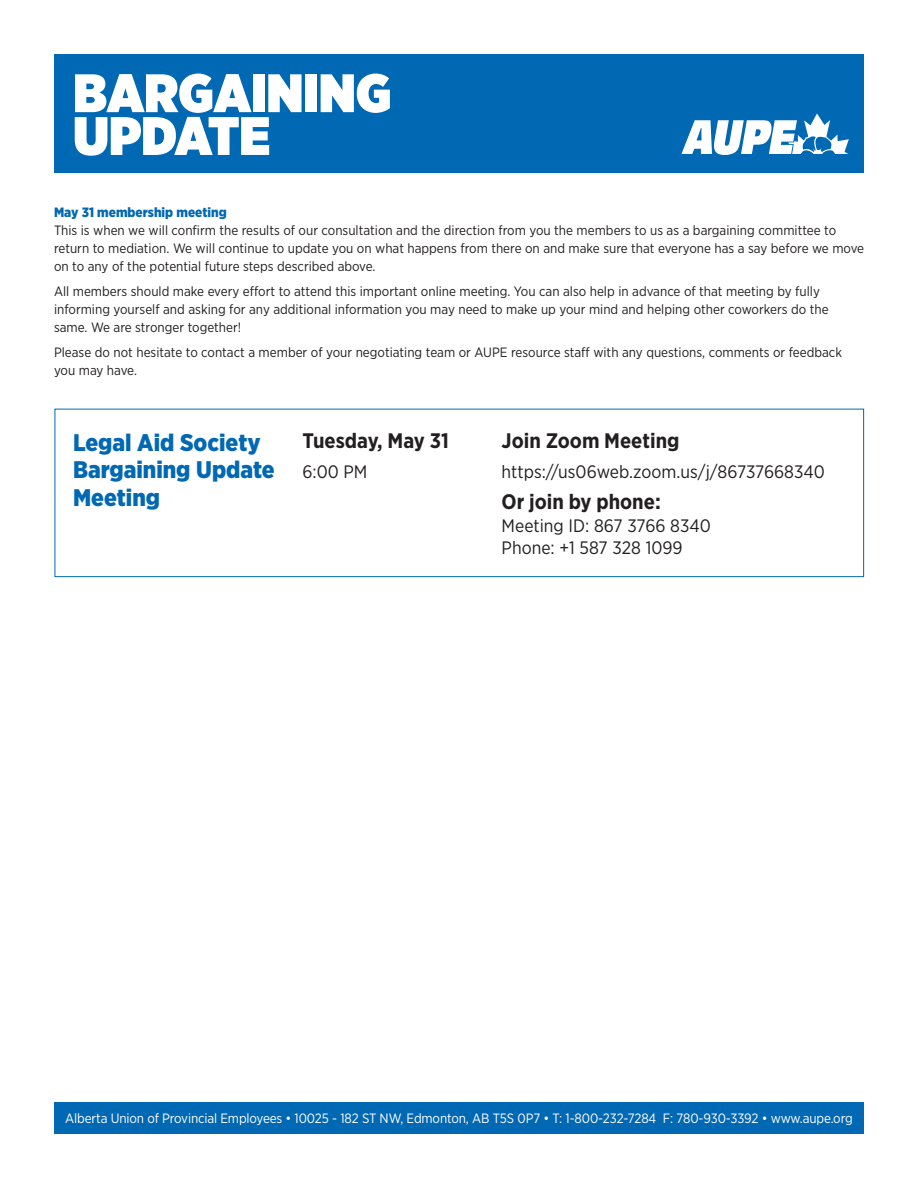
<style>
.page{position:relative;width:918px;height:1188px;background:#fff}
.page>*{position:absolute;margin:0;border:0;box-sizing:border-box;transform-origin:0 0}
.t1{font:900 54px "Gotham Narrow";color:#fff}
.body_copy{font:900 24px/27.5px "Gotham Narrow";color:#0168b3}
.body_copy-2{font:700 21px "Gotham Narrow";color:#231f20}
.body_copy-3{font:18px "Gotham Narrow";color:#231f20}
.body_copy-4{font:13.5px/18px "Gotham Narrow";color:#231f20}
.t2{font:13.5px "Gotham Narrow";letter-spacing:-.01em;color:#fff}
.body_copy-5{font:900 13.5px "Gotham Narrow";color:#0168b3}
</style>
<div class="page">
<div style="left:54px;top:54px;width:810px;height:118px;background:#0168b3"></div>
<div style="left:54px;top:1102px;width:810px;height:32px;background:#0168b3"></div>
<svg style="left:681px;top:113px;width:168px;height:42px"></svg>
<div style="left:55px;top:409px;width:809px;height:168px;border:1px solid #0168b3"></div>
<p class="t1" style="left:73px;top:57px;width:320px">BARGAINING</p>
<p class="t1" style="left:73px;top:99px;width:199px">UPDATE</p>
<p class="body_copy-5" style="left:54px;top:203px;width:174px">May 31 membership meeting</p>
<p class="body_copy-4" style="left:54px;top:221px;width:812px">This is when we will confirm the results of our consultation and the direction from you the members to us as a bargaining committee to return to mediation. We will continue to update you on what happens from there on and make sure that everyone has a say before we move on to any of the potential future steps described above.</p>
<p class="body_copy-4" style="left:54px;top:282px;width:776px">All members should make every effort to attend this important online meeting. You can also help in advance of that meeting by fully informing yourself and asking for any additional information you may need to make up your mind and helping other coworkers do the same. We are stronger together!</p>
<p class="body_copy-4" style="left:54px;top:343px;width:790px">Please do not hesitate to contact a member of your negotiating team or AUPE resource staff with any questions, comments or feedback you may have.</p>
<p class="body_copy" style="left:73px;top:428px;width:203px">Legal Aid Society<br>Bargaining Update<br>Meeting</p>
<p class="body_copy-2" style="left:302px;top:428px;width:148px">Tuesday, May 31</p>
<p class="body_copy-3" style="left:302px;top:460px;width:66px">6:00 PM</p>
<p class="body_copy-2" style="left:502px;top:428px;width:179px">Join Zoom Meeting</p>
<p class="body_copy-3" style="left:502px;top:460px;width:325px">https://us06web.zoom.us/j/86737668340</p>
<p class="body_copy-2" style="left:502px;top:488px;width:161px">Or join by phone:</p>
<p class="body_copy-3" style="left:502px;top:514px;width:211px">Meeting ID: 867 3766 8340</p>
<p class="body_copy-3" style="left:502px;top:537px;width:183px">Phone: +1 587 328 1099</p>
<p class="t2" style="left:65px;top:1110px;width:789px">Alberta Union of Provincial Employees • 10025 - 182 ST NW, Edmonton, AB T5S 0P7 • T: 1-800-232-7284 F: 780-930-3392 • www.aupe.org</p>
</div>
